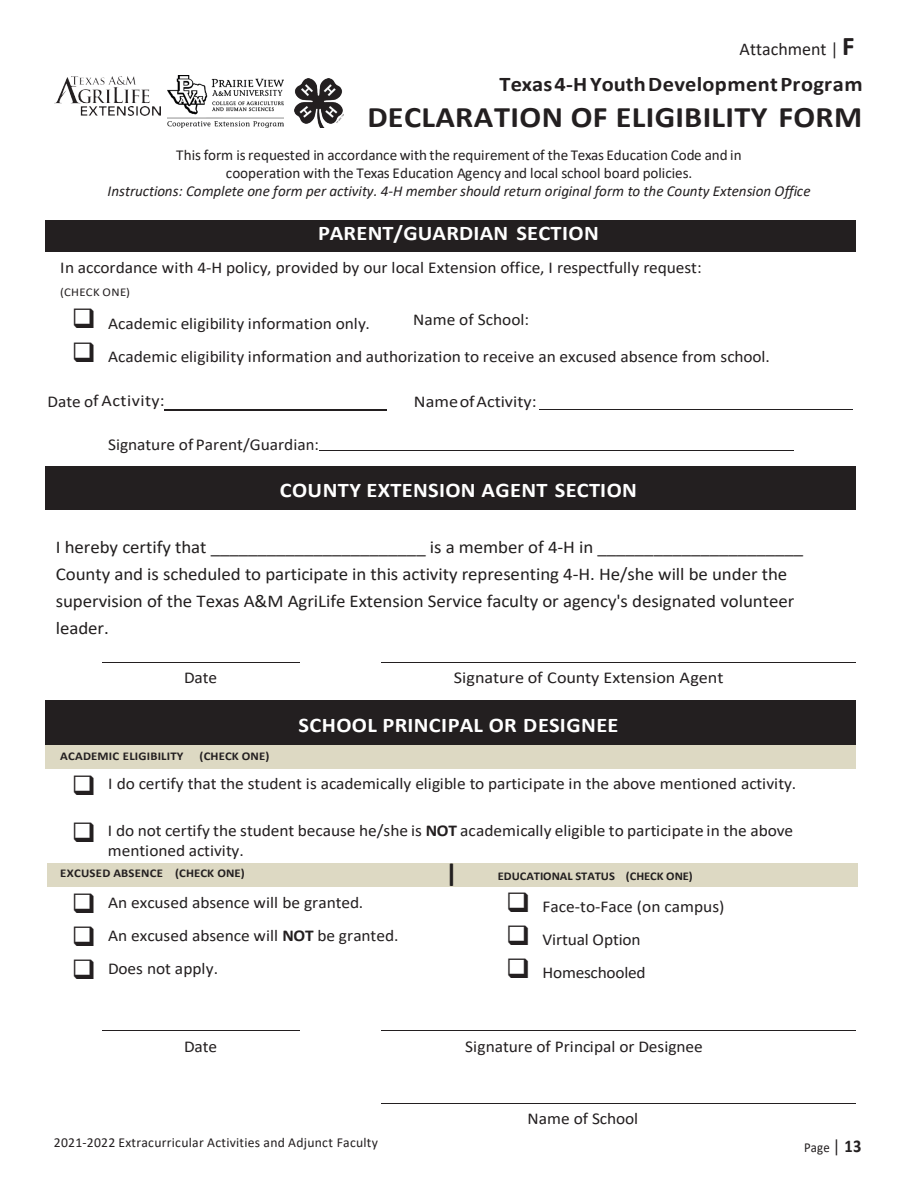
<style>
.page{position:relative;width:918px;height:1188px;background:#fff}
.page>*{position:absolute;margin:0;border:0;box-sizing:border-box;transform-origin:0 0}
.t1{font:36px "Calibri";color:#221f1f;scale:1.05 1}
.t2{font:700 29.85px "Calibri";letter-spacing:.01em;color:#231f20;scale:1.08 1}
.t3{font:700 20.85px "Calibri";letter-spacing:.015em;color:#fff;scale:1.07 1}
.t4{font:700 20.85px "Calibri";letter-spacing:.01em;color:#231f20;scale:1.07 1}
.t5{font:18px/27px "Calibri";letter-spacing:-.005em;color:#221f1f;scale:1.05 1}
.t6{font:18px "Calibri";color:#231f20}
.t7{font:16.5px/19.8px "Calibri";letter-spacing:-.005em;color:#231f20;scale:1.05 1}
.t8{font:16.5px "Calibri";letter-spacing:-.005em;color:#231f20;scale:1.1 1}
.t9{font:16.5px "Calibri";letter-spacing:.03em;color:#231f20;scale:1.05 1}
.t10{font:16.5px "Calibri";color:#221f1f;scale:1.05 1}
.t11{font:15.15px/17.7px "Calibri";color:#231f20;text-align:center}
.t12{font:italic 15.15px "Calibri";color:#231f20}
.t13{font:13.65px "Calibri";letter-spacing:.02em;color:#231f20}
.t14{font:13.65px "Calibri";letter-spacing:.02em;color:#231f20;scale:.94 1}
.t15{font:700 11.85px "Calibri";letter-spacing:.015em;color:#231f20;scale:1.07 1}
.t16{font:700 11.85px "Calibri";letter-spacing:-.005em;color:#221f1f;scale:1.05 1}
.t17{font:11.85px "Calibri";letter-spacing:.03em;color:#231f20;scale:1.07 1}
.s1{font-weight:700;font-size:27px}
.s2{font-weight:700}
.s3{font-size:18px}
.s4{font-weight:700;font-size:18px}
</style>
<div class="page">
<div style="left:48px;top:863px;width:810px;height:23px;background:#ddd9c3"></div>
<div style="left:45px;top:220px;width:811px;height:31px;background:#231f20"></div>
<hr style="left:164px;top:409px;width:222px;height:1px;background:#231f20">
<hr style="left:540px;top:409px;width:313px;height:1px;background:#231f20">
<hr style="left:319px;top:451px;width:475px;height:1px;background:#231f20">
<div style="left:45px;top:466px;width:811px;height:44px;background:#231f20"></div>
<hr style="left:102px;top:662px;width:198px;height:1px;background:#231f20">
<hr style="left:381px;top:662px;width:475px;height:1px;background:#231f20">
<div style="left:45px;top:701px;width:811px;height:44px;background:#231f20"></div>
<div style="left:45px;top:745px;width:811px;height:23px;background:#ddd9c3"></div>
<hr style="left:102px;top:1030px;width:198px;height:1px;background:#231f20">
<hr style="left:381px;top:1030px;width:475px;height:1px;background:#231f20">
<hr style="left:381px;top:1103px;width:475px;height:1px;background:#231f20">
<img style="left:55px;top:77px;width:105px;height:38px">
<img style="left:294px;top:78px;width:49px;height:50px">
<img style="left:168px;top:76px;width:115px;height:51px">
<p class="t6" style="left:740px;top:37px;width:116px">Attachment | <span class="s1">F</span></p>
<p class="t4" style="left:500px;top:71px;width:341px">Texas 4-H YouthDevelopmentProgram</p>
<h2 class="t2" style="left:367px;top:99px;width:460px">DECLARATION OF ELIGIBILITY FORM</h2>
<p class="t11" style="left:176px;top:146px;width:567px">This form is requested in accordance with the requirement of the Texas Education Code and in cooperation with the Texas Education Agency and local school board policies.</p>
<p class="t12" style="left:107px;top:182px;width:705px">Instructions: Complete one form per activity. 4-H member should return original form to the County Extension Office</p>
<p class="t3" style="left:318px;top:220px;width:264px">PARENT/GUARDIAN SECTION</p>
<p class="t7" style="left:60px;top:258px;width:612px">In accordance with 4-H policy, provided by our local Extension office, I respectfully request:</p>
<p class="t17" style="left:60px;top:284px;width:67px">(CHECK ONE)</p>
<p class="t7" style="left:72px;top:313px;width:285px">❑ Academic eligibility information only.</p>
<p class="t7" style="left:72px;top:346px;width:666px">❑ Academic eligibility information and authorization to receive an excused absence from school.</p>
<p class="t9" style="left:48px;top:391px;width:113px">Date of Activity:</p>
<p class="t8" style="left:414px;top:391px;width:113px">NameofActivity:</p>
<p class="t7" style="left:108px;top:434px;width:202px">Signature of Parent/Guardian:</p>
<p class="t3" style="left:280px;top:477px;width:335px">COUNTY EXTENSION AGENT SECTION</p>
<p class="t10" style="left:413px;top:308px;width:112px">Name of School:</p>
<p class="t5" style="left:56px;top:533px;width:713px">I hereby certify that _______________________ is a member of 4-H in ______________________ County and is scheduled to participate in this activity representing 4-H. He/she will be under the supervision of the Texas A&amp;M AgriLife Extension Service faculty or agency's designated volunteer leader.</p>
<p class="t7" style="left:184px;top:668px;width:33px">Date</p>
<p class="t8" style="left:454px;top:668px;width:247px">Signature of County Extension Agent</p>
<p class="t3" style="left:299px;top:713px;width:300px">SCHOOL PRINCIPAL OR DESIGNEE</p>
<p class="t15" style="left:60px;top:748px;width:117px">ACADEMIC ELIGIBILITY</p>
<p class="t15" style="left:200px;top:748px;width:67px">(CHECK ONE)</p>
<p class="t7" style="left:72px;top:774px;width:691px">❑ I do certify that the student is academically eligible to participate in the above mentioned activity.</p>
<p class="t7" style="left:108px;top:821px;width:654px;text-indent:-36px">❑ I do not certify the student because he/she is <span class="s2">NOT</span> academically eligible to participate in the above mentioned activity.</p>
<p class="t15" style="left:60px;top:864px;width:174px">EXCUSED ABSENCE (CHECK ONE)</p>
<p class="t7" style="left:72px;top:893px;width:279px">❑ An excused absence will be granted.</p>
<p class="t7" style="left:72px;top:926px;width:313px">❑ An excused absence will <span class="s2">NOT</span> be granted.</p>
<p class="t7" style="left:72px;top:958px;width:141px">❑ Does not apply.</p>
<h1 class="t1" style="left:447px;top:849px;width:11px">I</h1>
<p class="t16" style="left:498px;top:867px;width:187px">EDUCATIONAL STATUS (CHECK ONE)</p>
<p class="t7" style="left:506px;top:896px;width:209px">❑ Face-to-Face (on campus)</p>
<p class="t7" style="left:506px;top:929px;width:130px">❑ Virtual Option</p>
<p class="t7" style="left:506px;top:962px;width:134px">❑ Homeschooled</p>
<p class="t7" style="left:184px;top:1036px;width:33px">Date</p>
<p class="t7" style="left:465px;top:1036px;width:228px">Signature of Principal or Designee</p>
<p class="t7" style="left:528px;top:1108px;width:107px">Name of School</p>
<p class="t13" style="left:54px;top:1134px;width:326px">2021-2022 Extracurricular Activities and Adjunct Faculty</p>
<p class="t14" style="left:804px;top:1139px;width:62px">Page <span class="s3">|</span> <span class="s4">1</span><span class="s4">3</span></p>
</div>
